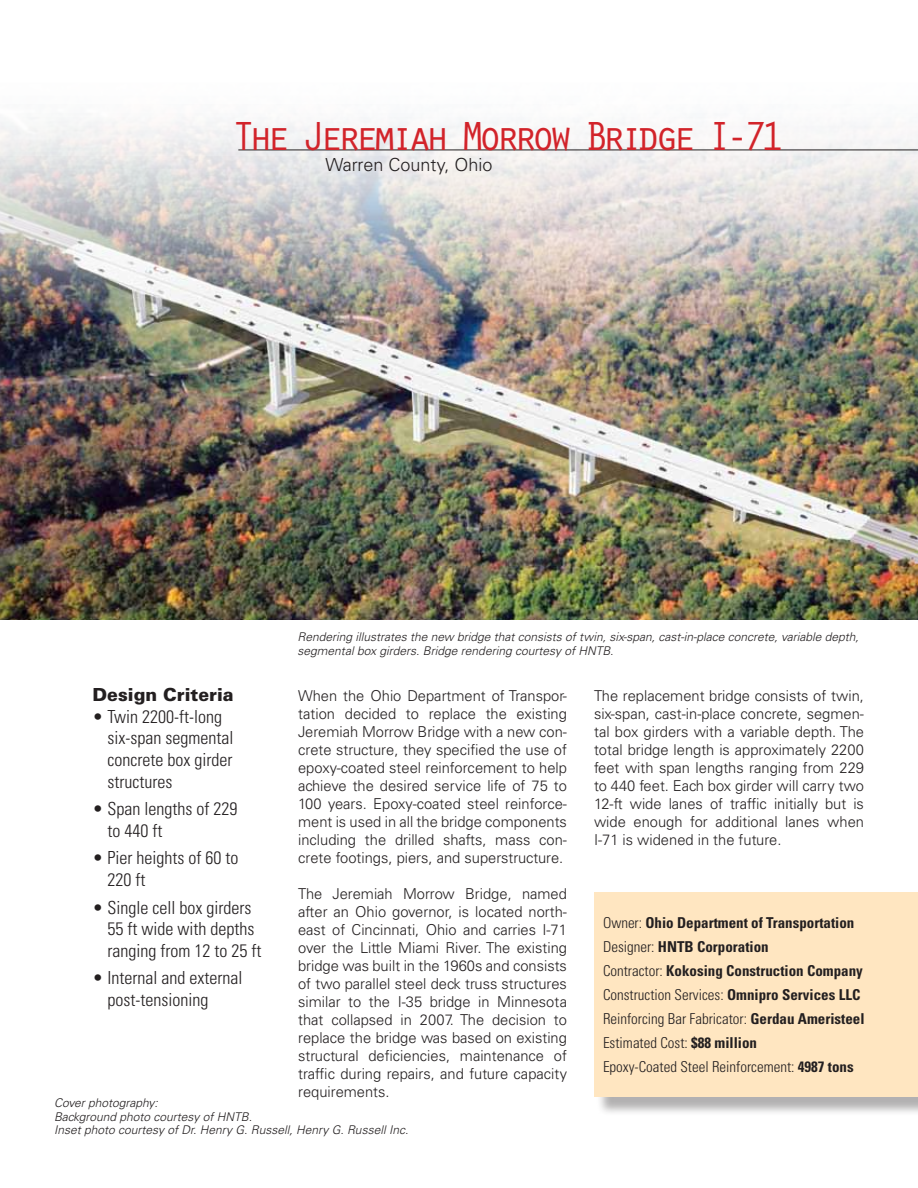
<style>
.page{position:relative;width:918px;height:1188px;background:#fff}
.page>*{position:absolute;margin:0;border:0;box-sizing:border-box;transform-origin:0 0}
.t1{font:42px "Orator Std";letter-spacing:-.18em;color:#d2232a}
.t2{font:300 condensed 18px/21.6px "Univers LT Std";color:#231f20}
.t3{font:300 18px "Univers LT Std";color:#231f20}
.t4{font:900 18px "Univers LT Std";color:#231f20}
.t5{font:300 15px/18px "Univers LT Std";color:#231f20;text-align:justify}
.t6{font:700 condensed 15px/24px "Univers LT Std";color:#231f20}
.t7{font:italic 300 12px/13.5px "Univers LT Std";color:#231f20}
.s1{font-weight:300}
</style>
<div class="page">
<img style="left:0;top:117px;width:918px;height:502px">
<hr style="left:238px;top:150px;width:680px;height:1px;background:#231f20">
<div style="left:596px;top:895px;width:322px;height:221px;background:#231f20;opacity:.35"></div>
<div style="left:594px;top:892px;width:324px;height:205px;background:#ffe6c1"></div>
<h1 class="t1" style="left:231px;top:106px;width:556px">The Jeremiah Morrow Bridge I-71</h1>
<p class="t3" style="left:326px;top:154px;width:169px">Warren County, Ohio</p>
<p class="t7" style="left:298px;top:630px;width:563px">Rendering illustrates the new bridge that consists of twin, six-span, cast-in-place concrete, variable depth, segmental box girders. Bridge rendering courtesy of HNTB.</p>
<p class="t4" style="left:93px;top:683px;width:143px">Design Criteria</p>
<p class="t2" style="left:107px;top:706px;width:127px;text-indent:-15px">• Twin 2200-ft-long six-span segmental concrete box girder structures</p>
<p class="t2" style="left:107px;top:798px;width:131px;text-indent:-15px">• Span lengths of 229 to 440 ft</p>
<p class="t2" style="left:107px;top:847px;width:132px;text-indent:-15px">• Pier heights of 60 to<br>220 ft</p>
<p class="t2" style="left:107px;top:896px;width:155px;text-indent:-15px">• Single cell box girders<br>55 ft wide with depths ranging from 12 to 25 ft</p>
<p class="t2" style="left:107px;top:967px;width:136px;text-indent:-15px">• Internal and external post-tensioning</p>
<p class="t5" style="left:298px;top:687px;width:270px">When the Ohio Department of Transpor&shy;tation decided to replace the existing Jeremiah Morrow Bridge with a new con&shy;crete structure, they specified the use of epoxy-coated steel reinforcement to help achieve the desired service life of 75 to 100 years. Epoxy-coated steel reinforce&shy;ment is used in all the bridge components including the drilled shafts, mass con&shy;crete footings, piers, and superstructure.</p>
<p class="t5" style="left:298px;top:885px;width:270px">The Jeremiah Morrow Bridge, named after an Ohio governor, is located north&shy;east of Cincinnati, Ohio and carries I-71 over the Little Miami River. The existing bridge was built in the 1960s and consists of two parallel steel deck truss structures similar to the I-35 bridge in Minnesota that collapsed in 2007. The decision to replace the bridge was based on existing structural deficiencies, maintenance of traffic during repairs, and future capacity requirements.</p>
<p class="t7" style="left:54px;top:1096px;width:356px">Cover photography:<br>Background photo courtesy of HNTB.<br>Inset photo courtesy of Dr. Henry G. Russell, Henry G. Russell Inc.</p>
<p class="t5" style="left:594px;top:687px;width:272px">The replacement bridge consists of twin, six-span, cast-in-place concrete, segmen&shy;tal box girders with a variable depth. The total bridge length is approximately 2200 feet with span lengths ranging from 229 to 440 feet. Each box girder will carry two 12-ft wide lanes of traffic initially but is wide enough for additional lanes when I-71 is widened in the future.</p>
<p class="t6" style="left:603px;top:911px;width:263px"><span class="s1">Owner:</span> Ohio Department of Transportation <span class="s1">Designer:</span> HNTB Corporation<br><span class="s1">Contractor:</span> Kokosing Construction Company <span class="s1">Construction Services:</span> Omnipro Services LLC <span class="s1">Reinforcing Bar Fabricator:</span> Gerdau Ameristeel <span class="s1">Estimated Cost:</span> $88 million<br><span class="s1">Epoxy-Coated Steel Reinforcement:</span> 4987 tons</p>
</div>
